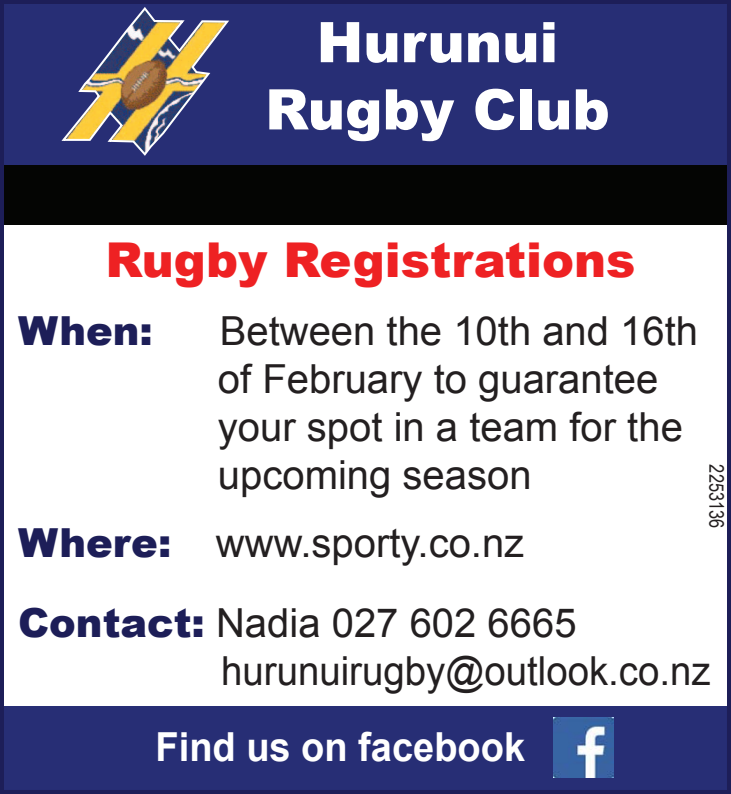
<style>
.page{position:relative;width:731px;height:794px;background:#fff}
.page>*{position:absolute;margin:0;border:0;box-sizing:border-box;transform-origin:0 0}
.t1{font:900 56px "Arial";color:#fff}
.t2{font:900 48px "Arial";color:#ee2123}
.t3{font:40px "Arial";color:#231f20}
.t4{font:40px "Arial";color:#231f20;scale:.96 1}
.t5{font:700 40px "Arial";color:#fff;scale:.95 1}
.t6{font:900 40px "Arial";color:#1d1e58}
.t7{font:20px "Arial Narrow";color:#231f20}
.s1{font-weight:900;color:#1d1e58}
</style>
<div class="page">
<div style="left:0;top:156px;width:730px;height:69px;background:#040503"></div>
<div style="left:0;top:706px;width:730px;height:88px;background:#272e75"></div>
<div style="left:0;top:0;width:730px;height:164px;background:#272e75"></div>
<img style="left:61px;top:7px;width:168px;height:149px">
<div style="left:0;top:0;width:730px;height:794px;border:4px solid #1d1e58"></div>
<img style="left:553px;top:717px;width:60px;height:60px">
<p class="t1" style="left:316px;top:2px;width:243px">Hurunui</p>
<p class="t1" style="left:265px;top:69px;width:346px">Rugby Club</p>
<p class="t2" style="left:105px;top:225px;width:531px">Rugby Registrations</p>
<p class="t6" style="left:18px;top:302px;width:136px">When:</p>
<p class="t3" style="left:220px;top:305px;width:480px">Between the 10th and 16th</p>
<p class="t3" style="left:218px;top:353px;width:442px">of February to guarantee</p>
<p class="t3" style="left:218px;top:401px;width:466px">your spot in a team for the</p>
<p class="t3" style="left:218px;top:449px;width:315px">upcoming season</p>
<p class="t3" style="left:18px;top:517px;width:507px"><span class="s1">Where:</span> www.sporty.co.nz</p>
<p class="t7" style="left:731px;top:464px;width:65px;rotate:90deg">2253136</p>
<p class="t3" style="left:18px;top:597px;width:560px"><span class="s1">Contact:</span> Nadia 027 602 6665</p>
<p class="t4" style="left:221px;top:645px;width:511px">hurunuirugby@outlook.co.nz</p>
<p class="t5" style="left:155px;top:720px;width:390px">Find us on facebook</p>
</div>
